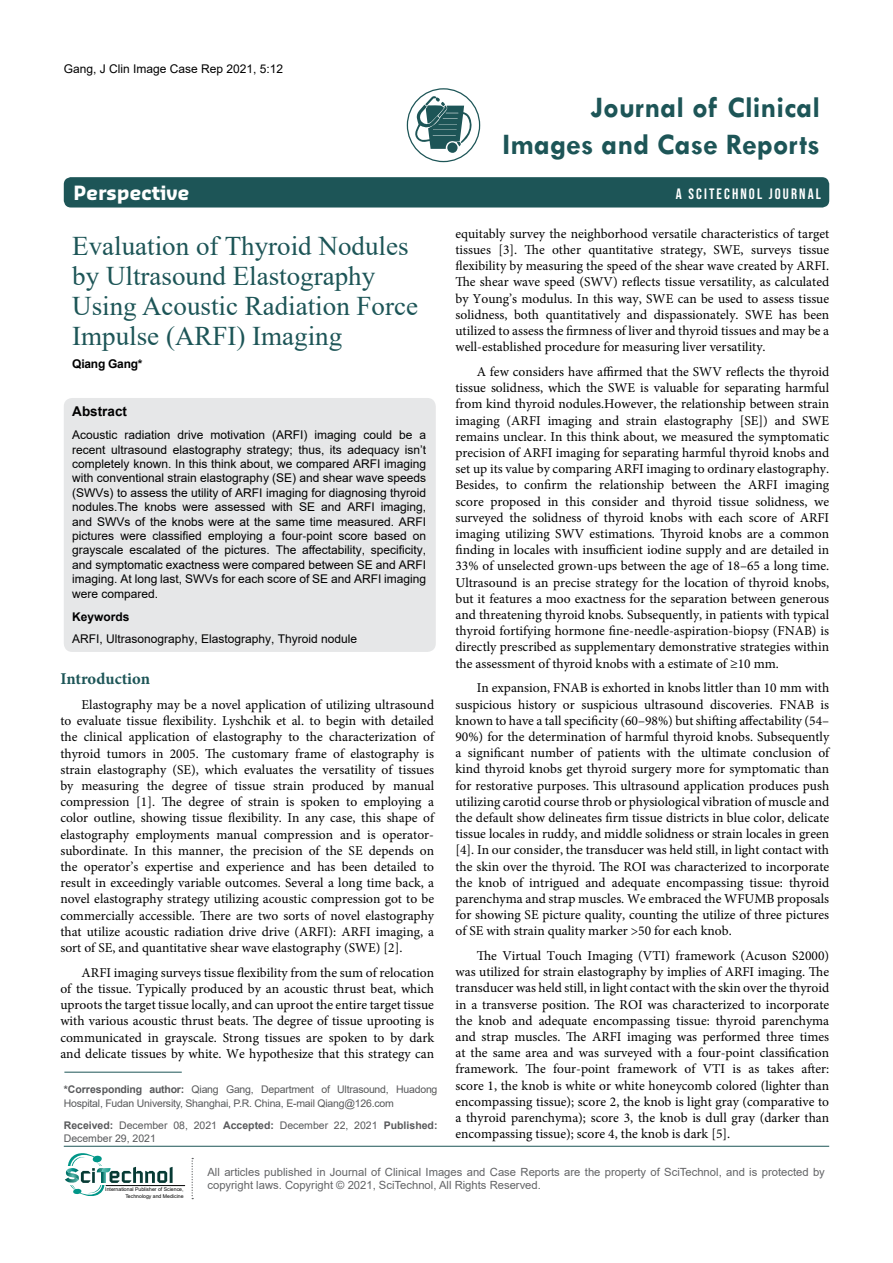
<style>
.page{position:relative;width:893px;height:1263px;background:#fff}
.page>*{position:absolute;margin:0;border:0;box-sizing:border-box;transform-origin:0 0}
.t1{font:700 30px/37.5px "Tw Cen";color:#1d5557;text-align:right}
.t2{font:27px/30px "Times New Roman";color:#1d5557}
.t3{font:700 19.2px "Sansa";color:#fff}
.t4{font:700 16.5px "Minion Pro";letter-spacing:-.005em;color:#1d5557}
.t5{font:15px "Bebas Neue";letter-spacing:.14em;color:#fff}
.t6{font:13.5px/16.2px "Minion Pro";color:#000;text-align:justify}
.t7{font:700 13.5px "Arial";color:#000}
.t8{font:12px/14.4px "Arial";color:#000;text-align:justify}
.t9{font:700 12px "Arial";letter-spacing:-.01em;color:#000}
.t10{font:11.25px/13.5px "Arial";color:#636466}
.t11{font:10.5px/13.5px "Arial";letter-spacing:-.02em;color:#58595b}
.t12{font:10.5px/13.5px "Arial";color:#58595b}
.t13{font:5.1px/6.1px "Arial";color:#000;text-align:right}
.s1{font-family:"Cambria"}
.s2{font-weight:700}
</style>
<div class="page">
<div style="left:64px;top:177px;width:765px;height:30px;background:#1d5557;border-radius:7px"></div>
<hr style="left:64px;top:1146px;width:765px;height:1px;background:#1d5557">
<div style="left:407px;top:88px;width:73px;height:74px;border:1px solid #1d5557;border-radius:50%"></div>
<svg style="left:447px;top:142px;width:11px;height:11px"></svg>
<svg style="left:413px;top:96px;width:59px;height:53px"></svg>
<hr style="left:106px;top:1185px;width:79px;height:1px;background:#000">
<svg style="left:192px;top:1158px;width:1px;height:41px"></svg>
<svg style="left:65px;top:1153px;width:108px;height:43px"></svg>
<hr style="left:64px;top:1072px;width:118px;height:1px;background:#1d5557">
<div style="left:64px;top:398px;width:372px;height:254px;background:#e6e7e8;border-radius:9px"></div>
<p class="t8" style="left:64px;top:61px;width:221px">Gang, J Clin Image Case Rep 2021, 5:12</p>
<h1 class="t1" style="left:503px;top:88px;width:319px">Journal of Clinical<br>Images and Case Reports</h1>
<h3 class="t3" style="left:74px;top:181px;width:117px">Perspective</h3>
<p class="t5" style="left:676px;top:185px;width:147px">A SCITECHNOL JOURNAL</p>
<h2 class="t2" style="left:72px;top:230px;width:347px">Evaluation of Thyroid Nodules by Ultrasound Elastography<br>Using Acoustic Radiation Force<br>Impulse (ARFI) Imaging</h2>
<p class="t9" style="left:72px;top:355px;width:72px">Qiang Gang*</p>
<p class="t7" style="left:72px;top:402px;width:56px">Abstract</p>
<p class="t8" style="left:72px;top:428px;width:355px">Acoustic radiation drive motivation (ARFI) imaging could be a recent ultrasound elastography strategy; thus, its adequacy isn’t completely known. In this think about, we compared ARFI imaging with conventional strain elastography (SE) and shear wave speeds (SWVs) to assess the utility of ARFI imaging for diagnosing thyroid nodules.The knobs were assessed with SE and ARFI imaging, and SWVs of the knobs were at the same time measured. ARFI pictures were classified employing a four<span class="s1">‐</span>point score based on grayscale escalated of the pictures. The affectability, specificity, and symptomatic exactness were compared between SE and ARFI imaging. At long last, SWVs for each score of SE and ARFI imaging were compared.</p>
<p class="t9" style="left:72px;top:608px;width:59px">Keywords</p>
<p class="t8" style="left:72px;top:632px;width:286px">ARFI, Ultrasonography, Elastography, Thyroid nodule</p>
<p class="t4" style="left:60px;top:667px;width:91px">Introduction</p>
<p class="t6" style="left:60px;top:697px;width:375px;text-indent:21px">Elastography may be a novel application of utilizing ultrasound to evaluate tissue flexibility. Lyshchik et al. to begin with detailed the clinical application of elastography to the characterization of thyroid tumors in 2005. The customary frame of elastography is strain elastography (SE), which evaluates the versatility of tissues by measuring the degree of tissue strain produced by manual compression [1]. The degree of strain is spoken to employing a color outline, showing tissue flexibility. In any case, this shape of elastography employments manual compression and is operator‐ subordinate. In this manner, the precision of the SE depends on the operator’s expertise and experience and has been detailed to result in exceedingly variable outcomes. Several a long time back, a novel elastography strategy utilizing acoustic compression got to be commercially accessible. There are two sorts of novel elastography that utilize acoustic radiation drive drive (ARFI): ARFI imaging, a sort of SE, and quantitative shear wave elastography (SWE) [2].</p>
<p class="t6" style="left:60px;top:964px;width:375px;text-indent:21px">ARFI imaging surveys tissue flexibility from the sum of relocation of the tissue. Typically produced by an acoustic thrust beat, which uproots the target tissue locally, and can uproot the entire target tissue with various acoustic thrust beats. The degree of tissue uprooting is communicated in grayscale. Strong tissues are spoken to by dark and delicate tissues by white. We hypothesize that this strategy can</p>
<p class="t11" style="left:64px;top:1083px;width:375px"><span class="s2">*Corresponding author:</span> Qiang Gang, Department of Ultrasound, Huadong<br>Hospital, Fudan University, Shanghai, P.R. China, E-mail Qiang@126.com</p>
<p class="t12" style="left:64px;top:1118px;width:375px"><span class="s2">Received:</span> December 08, 2021 <span class="s2">Accepted:</span> December 22, 2021 <span class="s2">Published:<br></span>December 29, 2021</p>
<p class="t6" style="left:455px;top:225px;width:375px">equitably survey the neighborhood versatile characteristics of target tissues [3]. The other quantitative strategy, SWE, surveys tissue flexibility by measuring the speed of the shear wave created by ARFI.<br>The shear wave speed (SWV) reflects tissue versatility, as calculated by Young’s modulus. In this way, SWE can be used to assess tissue solidness, both quantitatively and dispassionately. SWE has been utilized to assess the firmness of liver and thyroid tissues and may be a well‐established procedure for measuring liver versatility.</p>
<p class="t6" style="left:455px;top:364px;width:375px;text-indent:21px">A few considers have affirmed that the SWV reflects the thyroid tissue solidness, which the SWE is valuable for separating harmful from kind thyroid nodules.However, the relationship between strain imaging (ARFI imaging and strain elastography [SE]) and SWE remains unclear. In this think about, we measured the symptomatic precision of ARFI imaging for separating harmful thyroid knobs and set up its value by comparing ARFI imaging to ordinary elastography.<br>Besides, to confirm the relationship between the ARFI imaging score proposed in this consider and thyroid tissue solidness, we surveyed the solidness of thyroid knobs with each score of ARFI imaging utilizing SWV estimations. Thyroid knobs are a common finding in locales with insufficient iodine supply and are detailed in 33% of unselected grown-ups between the age of 18–65 a long time.<br>Ultrasound is an precise strategy for the location of thyroid knobs, but it features a moo exactness for the separation between generous and threatening thyroid knobs. Subsequently, in patients with typical thyroid fortifying hormone fine-needle-aspiration-biopsy (FNAB) is directly prescribed as supplementary demonstrative strategies within the assessment of thyroid knobs with a estimate of ≥10 mm.</p>
<p class="t6" style="left:455px;top:680px;width:375px;text-indent:21px">In expansion, FNAB is exhorted in knobs littler than 10 mm with suspicious history or suspicious ultrasound discoveries. FNAB is known to have a tall specificity (60–98%) but shifting affectability (54– 90%) for the determination of harmful thyroid knobs. Subsequently a significant number of patients with the ultimate conclusion of kind thyroid knobs get thyroid surgery more for symptomatic than for restorative purposes. This ultrasound application produces push utilizing carotid course throb or physiological vibration of muscle and the default show delineates firm tissue districts in blue color, delicate tissue locales in ruddy, and middle solidness or strain locales in green [4]. In our consider, the transducer was held still, in light contact with the skin over the thyroid. The ROI was characterized to incorporate the knob of intrigued and adequate encompassing tissue: thyroid parenchyma and strap muscles. We embraced the WFUMB proposals for showing SE picture quality, counting the utilize of three pictures of SE with strain quality marker &gt;50 for each knob.</p>
<p class="t6" style="left:455px;top:948px;width:375px;text-indent:21px">The Virtual Touch Imaging (VTI) framework (Acuson S2000) was utilized for strain elastography by implies of ARFI imaging. The transducer was held still, in light contact with the skin over the thyroid in a transverse position. The ROI was characterized to incorporate the knob and adequate encompassing tissue: thyroid parenchyma and strap muscles. The ARFI imaging was performed three times at the same area and was surveyed with a four‐point classification framework. The four‐point framework of VTI is as takes after: score 1, the knob is white or white honeycomb colored (lighter than encompassing tissue); score 2, the knob is light gray (comparative to a thyroid parenchyma); score 3, the knob is dull gray (darker than encompassing tissue); score 4, the knob is dark [5].</p>
<p class="t13" style="left:105px;top:1186px;width:80px">International Publisher of Science,<br>Technology and Medicine</p>
<p class="t10" style="left:207px;top:1165px;width:619px">All articles published in Journal of Clinical Images and Case Reports are the property of SciTechnol, and is protected by copyright laws. Copyright © 2021, SciTechnol, All Rights Reserved.</p>
</div>
